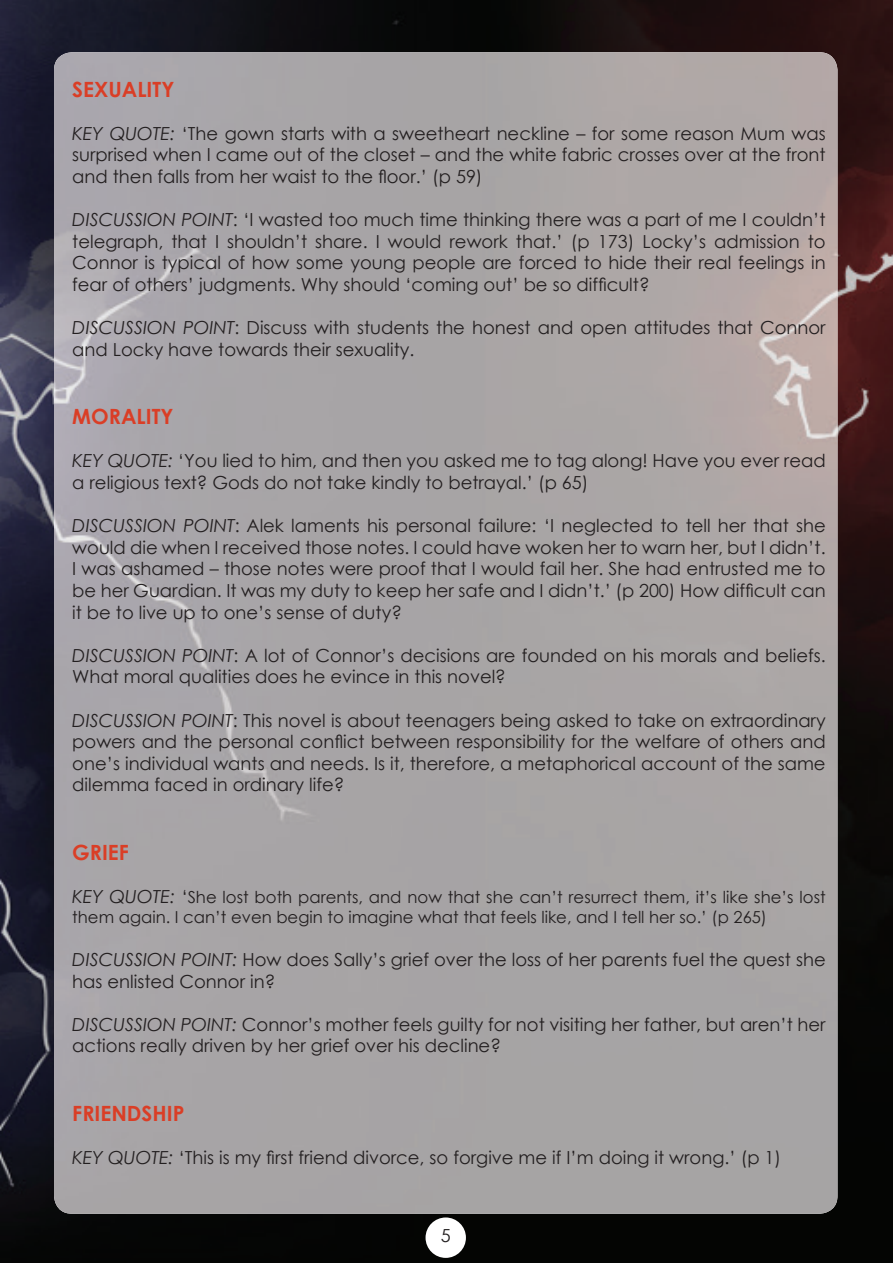
<style>
.page{position:relative;width:893px;height:1263px;background:#fff}
.page>*{position:absolute;margin:0;border:0;box-sizing:border-box;transform-origin:0 0}
.t1{font:700 21px "Century Gothic";color:#da3e26}
.t2{font:18px/21.6px "Century Gothic";color:#231f20}
.t3{font:16.5px/19.8px "Century Gothic";color:#231f20}
.s1{font-style:italic}
.s2{font-style:italic;font-size:18px}
.s3{font-size:18px}
</style>
<div class="page">
<img style="left:0;top:0;width:893px;height:1263px">
<img style="left:54px;top:52px;width:783px;height:1162px">
<div style="left:426px;top:1217px;width:40px;height:41px;background:#fff;border-radius:50%"></div>
<p class="t1" style="left:72px;top:73px;width:104px">SEXUALITY</p>
<p class="t2" style="left:72px;top:122px;width:755px;text-align:justify"><span class="s1">KEY QUOTE:</span> ‘The gown starts with a sweetheart neckline – for some reason Mum was surprised when I came out of the closet – and the white fabric crosses over at the front and then falls from her waist to the floor.’ (p 59)</p>
<p class="t2" style="left:72px;top:209px;width:755px;text-align:justify"><span class="s1">DISCUSSION POINT</span>: ‘I wasted too much time thinking there was a part of me I couldn’t telegraph, that I shouldn’t share. I would rework that.’ (p 173) Locky’s admission to Connor is typical of how some young people are forced to hide their real feelings in fear of others’ judgments. Why should ‘coming out’ be so difficult?</p>
<p class="t2" style="left:72px;top:317px;width:755px"><span class="s1">DISCUSSION POINT</span>: Discuss with students the honest and open attitudes that Connor and Locky have towards their sexuality.</p>
<p class="t1" style="left:72px;top:401px;width:103px">MORALITY</p>
<p class="t2" style="left:72px;top:450px;width:755px"><span class="s1">KEY QUOTE:</span> ‘You lied to him, and then you asked me to tag along! Have you ever read a religious text? Gods do not take kindly to betrayal.’ (p 65)</p>
<p class="t2" style="left:72px;top:515px;width:755px;text-align:justify"><span class="s1">DISCUSSION POINT</span>: Alek laments his personal failure: ‘I neglected to tell her that she would die when I received those notes. I could have woken her to warn her, but I didn’t.<br>I was ashamed – those notes were proof that I would fail her. She had entrusted me to be her Guardian. It was my duty to keep her safe and I didn’t.’ (p 200) How difficult can it be to live up to one’s sense of duty?</p>
<p class="t2" style="left:72px;top:644px;width:755px"><span class="s1">DISCUSSION POINT</span>: A lot of Connor’s decisions are founded on his morals and beliefs.<br>What moral qualities does he evince in this novel?</p>
<p class="t2" style="left:72px;top:709px;width:755px;text-align:justify"><span class="s1">DISCUSSION POINT</span>: This novel is about teenagers being asked to take on extraordinary powers and the personal conflict between responsibility for the welfare of others and one’s individual wants and needs. Is it, therefore, a metaphorical account of the same dilemma faced in ordinary life?</p>
<p class="t1" style="left:72px;top:836px;width:58px">GRIEF</p>
<p class="t3" style="left:72px;top:887px;width:755px"><span class="s2">KEY QUOTE:</span> <span class="s3">‘</span>She lost both parents, and now that she can’t resurrect them, it’s like she’s lost them again. I can’t even begin to imagine what that feels like, and I tell her so.’ (p 265)</p>
<p class="t2" style="left:72px;top:948px;width:755px"><span class="s1">DISCUSSION POINT:</span> How does Sally’s grief over the loss of her parents fuel the quest she has enlisted Connor in?</p>
<p class="t2" style="left:72px;top:1013px;width:755px"><span class="s1">DISCUSSION POINT:</span> Connor’s mother feels guilty for not visiting her father, but aren’t her actions really driven by her grief over his decline?</p>
<p class="t1" style="left:72px;top:1097px;width:114px">FRIENDSHIP</p>
<p class="t2" style="left:72px;top:1146px;width:710px"><span class="s1">KEY QUOTE:</span> ‘This is my first friend divorce, so forgive me if I’m doing it wrong.’ (p 1)</p>
<p class="t2" style="left:441px;top:1225px;width:11px">5</p>
</div>
